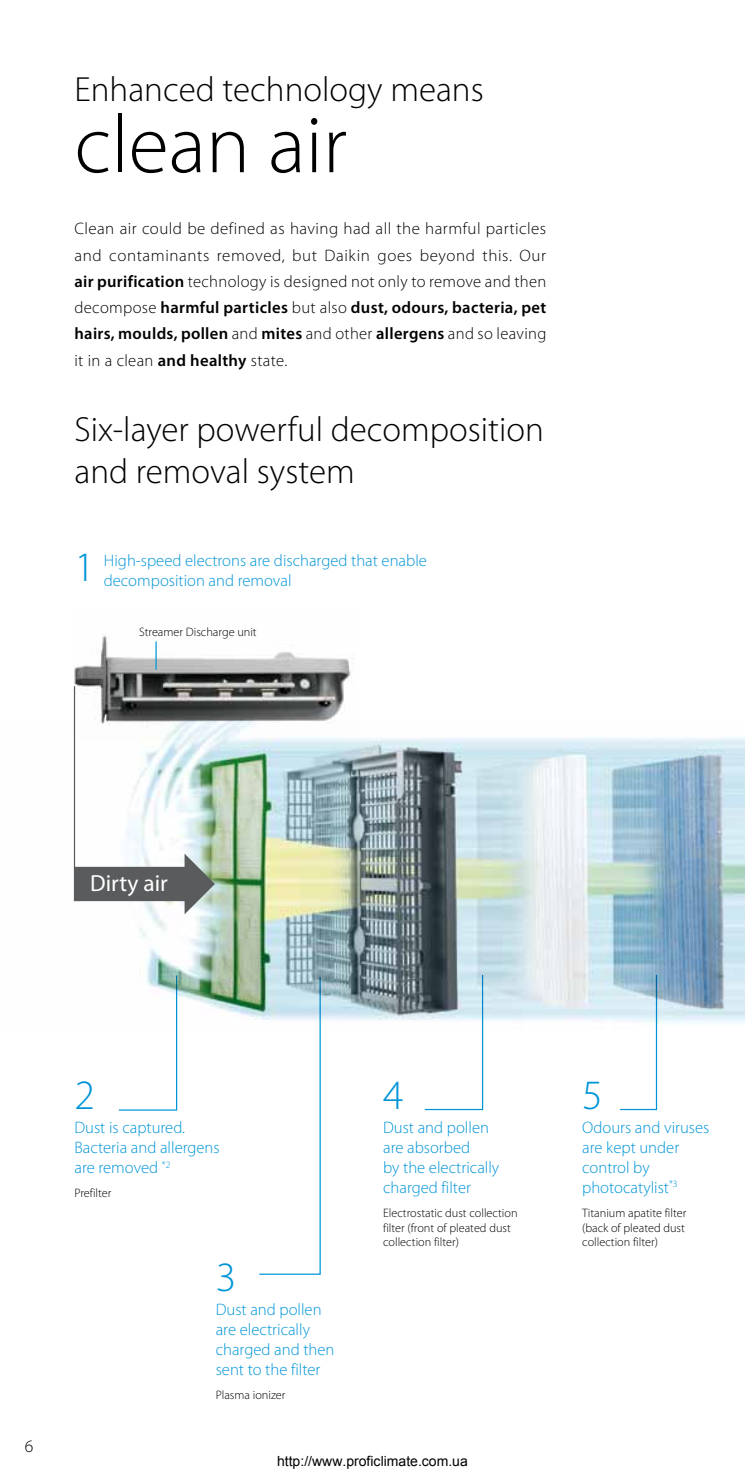
<style>
.page{position:relative;width:745px;height:1474px;background:#fff}
.page>*{position:absolute;margin:0;border:0;box-sizing:border-box;transform-origin:0 0}
.t1{font:300 82.25px "Myriad Pro";color:#000}
.t2{font:300 41.82px "Myriad Pro";color:#0095d8}
.t3{font:300 35px/42px "Myriad Pro";color:#000}
.t4{font:23.45px "Myriad Pro";color:#fff}
.t5{font:300 17.5px "Myriad Pro";color:#000}
.t6{font:300 16.62px/26.2px "Myriad Pro";letter-spacing:.02em;color:#000;text-align:justify}
.t7{font:300 16.62px/19.9px "Myriad Pro";color:#0095d8}
.t8{font:14px "Arial";color:#000}
.t9{font:300 12.25px/14.7px "Myriad Pro";color:#000}
.s1{font-weight:600}
</style>
<div class="page">
<svg style="left:118px;top:1029px;width:60px;height:82px"></svg>
<svg style="left:424px;top:1029px;width:59px;height:81px"></svg>
<svg style="left:620px;top:1029px;width:37px;height:81px"></svg>
<svg style="left:259px;top:1029px;width:62px;height:246px"></svg>
<img style="left:73px;top:719px;width:671px;height:310px">
<svg style="left:75px;top:853px;width:140px;height:61px"></svg>
<hr style="left:74px;top:686px;width:1px;height:215px;background:#5a5b5d">
<img style="left:74px;top:635px;width:284px;height:104px">
<hr style="left:155px;top:641px;width:2px;height:28px;background:#0095d8">
<h3 class="t3" style="left:74px;top:68px;width:410px">Enhanced technology means</h3>
<h1 class="t1" style="left:74px;top:95px;width:274px">clean air</h1>
<p class="t6" style="left:74px;top:215px;width:473px">Clean air could be defined as having had all the harmful particles and contaminants removed, but Daikin goes beyond this. Our <span class="s1">air purification</span> technology is designed not only to remove and then decompose <span class="s1">harmful particles</span> but also <span class="s1">dust, odours, bacteria, pet hairs, moulds, pollen</span> and <span class="s1">mites</span> and other <span class="s1">allergens</span> and so leaving it in a clean <span class="s1">and healthy</span> state.</p>
<h3 class="t3" style="left:74px;top:408px;width:470px">Six-layer powerful decomposition and removal system</h3>
<h2 class="t2" style="left:74px;top:541px;width:22px">1</h2>
<p class="t7" style="left:104px;top:550px;width:324px">High-speed electrons are discharged that enable</p>
<p class="t7" style="left:104px;top:570px;width:189px">decomposition and removal</p>
<p class="t9" style="left:139px;top:624px;width:119px">Streamer Discharge unit</p>
<h3 class="t4" style="left:90px;top:869px;width:79px">Dirty air</h3>
<p class="t5" style="left:25px;top:1435px;width:10px">6</p>
<h2 class="t2" style="left:74px;top:1069px;width:22px">2</h2>
<h2 class="t2" style="left:383px;top:1069px;width:22px">4</h2>
<h2 class="t2" style="left:582px;top:1069px;width:22px">5</h2>
<p class="t7" style="left:74px;top:1117px;width:147px">Dust is captured.<br>Bacteria and allergens are removed <sup>*2</sup></p>
<p class="t9" style="left:74px;top:1185px;width:38px">Prefilter</p>
<h2 class="t2" style="left:216px;top:1251px;width:22px">3</h2>
<p class="t7" style="left:215px;top:1299px;width:120px">Dust and pollen are electrically charged and then sent to the filter</p>
<p class="t9" style="left:215px;top:1387px;width:71px">Plasma ionizer</p>
<p class="t7" style="left:383px;top:1117px;width:118px">Dust and pollen are absorbed<br>by the electrically charged filter</p>
<p class="t7" style="left:582px;top:1117px;width:129px">Odours and viruses are kept under control by photocatylist<sup>*3</sup></p>
<p class="t9" style="left:383px;top:1205px;width:136px">Electrostatic dust collection filter (front of pleated dust collection filter)</p>
<p class="t9" style="left:581px;top:1205px;width:106px;text-align:justify">Titanium apatite filter (back of pleated dust collection filter)</p>
<p class="t8" style="left:277px;top:1451px;width:192px">http://www.proficlimate.com.ua</p>
</div>
